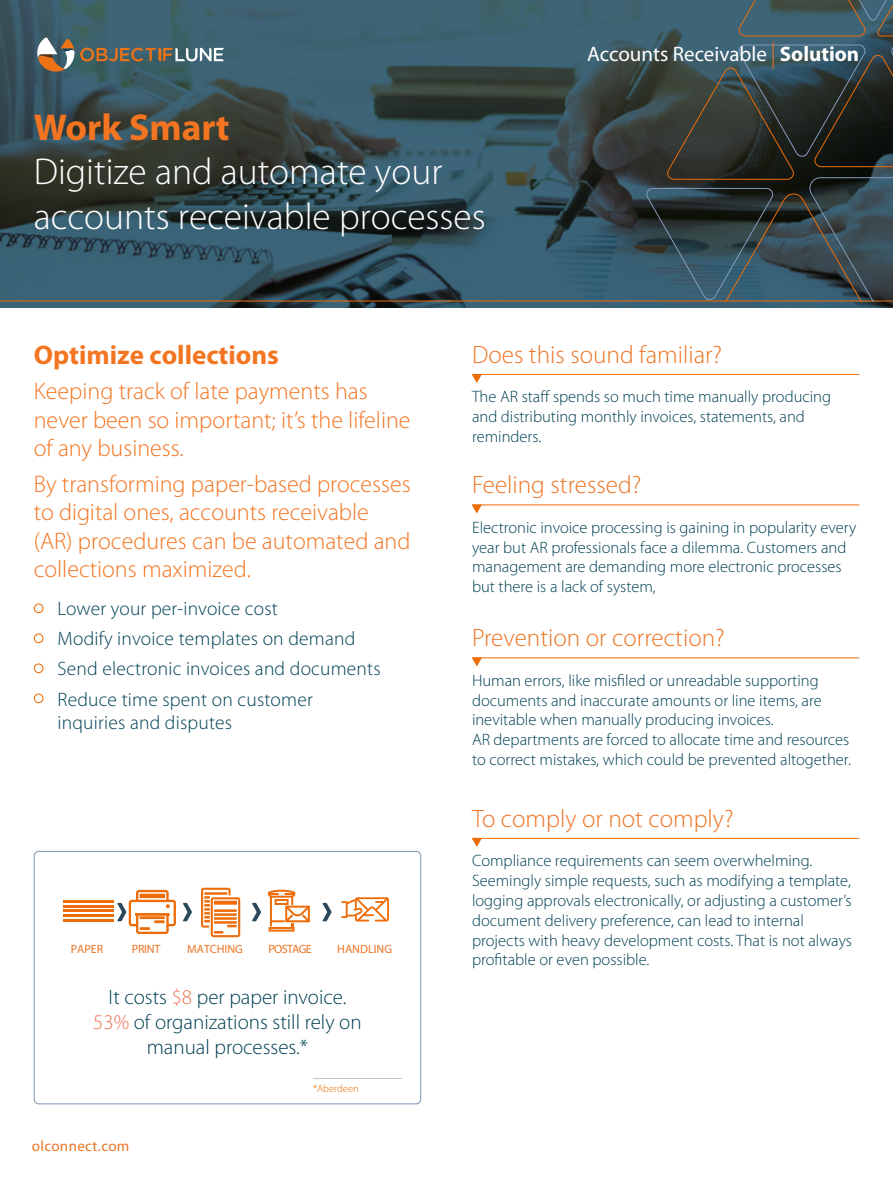
<style>
.page{position:relative;width:893px;height:1188px;background:#fff}
.page>*{position:absolute;margin:0;border:0;box-sizing:border-box;transform-origin:0 0}
.t1{font:300 37.5px/45px "Myriad Pro";color:#fff}
.t2{font:700 37.5px "Myriad Pro";color:#f47521}
.t3{font:700 27px "Myriad Pro";color:#f47521}
.t4{font:300 25.2px "Myriad Pro";color:#ed7526}
.t5{font:300 24px/28.5px "Myriad Pro";color:#f47521}
.t6{font:300 21px/25.2px "Myriad Pro";color:#004053;text-align:center}
.t7{font:21px "Myriad Pro";color:#fff}
.t8{font:300 19.5px/30.2px "Myriad Pro";letter-spacing:.01em;color:#004155}
.t9{font:300 16.5px/19.8px "Myriad Pro";color:#004053}
.t10{font:15px "Myriad Pro";letter-spacing:.025em;color:#ea7527}
.t11{font:12px "Myriad Pro";letter-spacing:-.005em;color:#ed7526}
.t12{font:12px "Myriad Pro";letter-spacing:-.06em;color:#ed7526}
.t13{font:300 10.5px "Myriad Pro";color:#ed6d05}
.s1{font-weight:300;font-size:40.5px;color:#f47521}
.s2{font-weight:700}
.s3{color:#ed7554}
</style>
<div class="page">
<img style="left:0;top:0;width:893px;height:308px">
<hr style="left:313px;top:1078px;width:89px;height:1px;background:#bdc4c8">
<svg style="left:37px;top:38px;width:186px;height:33px;background:#65716f"></svg>
<hr style="left:0;top:301px;width:893px;height:1px;background:#ed6d0a">
<svg style="left:644px;top:0;width:249px;height:301px;background:#384e58"></svg>
<svg style="left:666px;top:0;width:227px;height:240px;background:#323f41"></svg>
<div style="left:34px;top:603px;width:10px;height:10px;border:1px solid #ed6d0a;border-radius:50%"></div>
<div style="left:34px;top:633px;width:10px;height:10px;border:1px solid #ed6d0a;border-radius:50%"></div>
<div style="left:34px;top:663px;width:10px;height:10px;border:1px solid #ed6d0a;border-radius:50%"></div>
<div style="left:34px;top:693px;width:10px;height:10px;border:1px solid #ed6d0a;border-radius:50%"></div>
<hr style="left:472px;top:374px;width:387px;height:1px;background:#ed6d0a">
<svg style="left:472px;top:375px;width:10px;height:8px"></svg>
<hr style="left:472px;top:505px;width:387px;height:1px;background:#ed6d0a">
<svg style="left:472px;top:505px;width:10px;height:8px"></svg>
<hr style="left:472px;top:658px;width:387px;height:1px;background:#ed6d0a">
<svg style="left:472px;top:658px;width:10px;height:8px"></svg>
<hr style="left:472px;top:838px;width:387px;height:1px;background:#ed6d0a">
<svg style="left:472px;top:838px;width:10px;height:9px"></svg>
<hr style="left:64px;top:900px;width:50px;height:3px;background:#ed6d0a">
<hr style="left:64px;top:905px;width:50px;height:2px;background:#ed6d0a">
<hr style="left:64px;top:909px;width:50px;height:3px;background:#ed6d0a">
<hr style="left:64px;top:914px;width:50px;height:3px;background:#ed6d0a">
<hr style="left:64px;top:919px;width:50px;height:2px;background:#ed6d0a">
<svg style="left:341px;top:897px;width:48px;height:25px"></svg>
<svg style="left:201px;top:888px;width:39px;height:49px"></svg>
<svg style="left:268px;top:890px;width:42px;height:42px"></svg>
<svg style="left:117px;top:890px;width:59px;height:44px"></svg>
<svg style="left:183px;top:903px;width:9px;height:18px"></svg>
<svg style="left:252px;top:903px;width:9px;height:18px"></svg>
<svg style="left:322px;top:903px;width:10px;height:18px"></svg>
<div style="left:34px;top:851px;width:387px;height:253px;border:1px solid #7a94b4;border-radius:5px"></div>
<h1 class="t2" style="left:34px;top:103px;width:197px">Work Smart</h1>
<h1 class="t1" style="left:34px;top:148px;width:454px">Digitize and automate your accounts receivable processes</h1>
<p class="t7" style="left:587px;top:41px;width:273px">Accounts Receivable <span class="s1">I</span> <span class="s2">Solution</span></p>
<h2 class="t3" style="left:34px;top:338px;width:247px">Optimize collections</h2>
<h3 class="t5" style="left:34px;top:377px;width:378px">Keeping track of late payments has never been so important; it’s the lifeline of any business.</h3>
<h3 class="t5" style="left:34px;top:469px;width:378px">By transforming paper-based processes to digital ones, accounts receivable (AR) procedures can be automated and collections maximized.</h3>
<p class="t8" style="left:58px;top:593px;width:325px">Lower your per-invoice cost<br>Modify invoice templates on demand Send electronic invoices and documents Reduce time spent on customer</p>
<p class="t8" style="left:58px;top:707px;width:176px">inquiries and disputes</p>
<p class="t11" style="left:71px;top:942px;width:34px">PAPER</p>
<p class="t11" style="left:132px;top:942px;width:30px">PRINT</p>
<p class="t11" style="left:187px;top:942px;width:57px">MATCHING</p>
<p class="t12" style="left:269px;top:942px;width:45px">POSTAGE</p>
<p class="t11" style="left:337px;top:942px;width:56px">HANDLING</p>
<p class="t6" style="left:93px;top:984px;width:270px">It costs <span class="s3">$8</span> per paper invoice.<br><span class="s3">53%</span> of organizations still rely on manual processes.*</p>
<p class="t10" style="left:32px;top:1137px;width:99px">olconnect.com</p>
<p class="t13" style="left:313px;top:1083px;width:47px">*Aberdeen</p>
<h3 class="t4" style="left:472px;top:339px;width:252px">Does this sound familiar?</h3>
<p class="t9" style="left:472px;top:387px;width:361px">The AR staff spends so much time manually producing and distributing monthly invoices, statements, and reminders.</p>
<h3 class="t4" style="left:472px;top:470px;width:171px">Feeling stressed?</h3>
<p class="t9" style="left:472px;top:517px;width:386px">Electronic invoice processing is gaining in popularity every year but AR professionals face a dilemma. Customers and management are demanding more electronic processes but there is a lack of system,</p>
<h3 class="t4" style="left:472px;top:623px;width:254px">Prevention or correction?</h3>
<p class="t9" style="left:472px;top:670px;width:380px">Human errors, like misfiled or unreadable supporting documents and inaccurate amounts or line items, are inevitable when manually producing invoices.<br>AR departments are forced to allocate time and resources to correct mistakes, which could be prevented altogether.</p>
<h3 class="t4" style="left:472px;top:803px;width:263px">To comply or not comply?</h3>
<p class="t9" style="left:472px;top:851px;width:382px">Compliance requirements can seem overwhelming.<br>Seemingly simple requests, such as modifying a template, logging approvals electronically, or adjusting a customer’s document delivery preference, can lead to internal projects with heavy development costs. That is not always profitable or even possible.</p>
</div>
